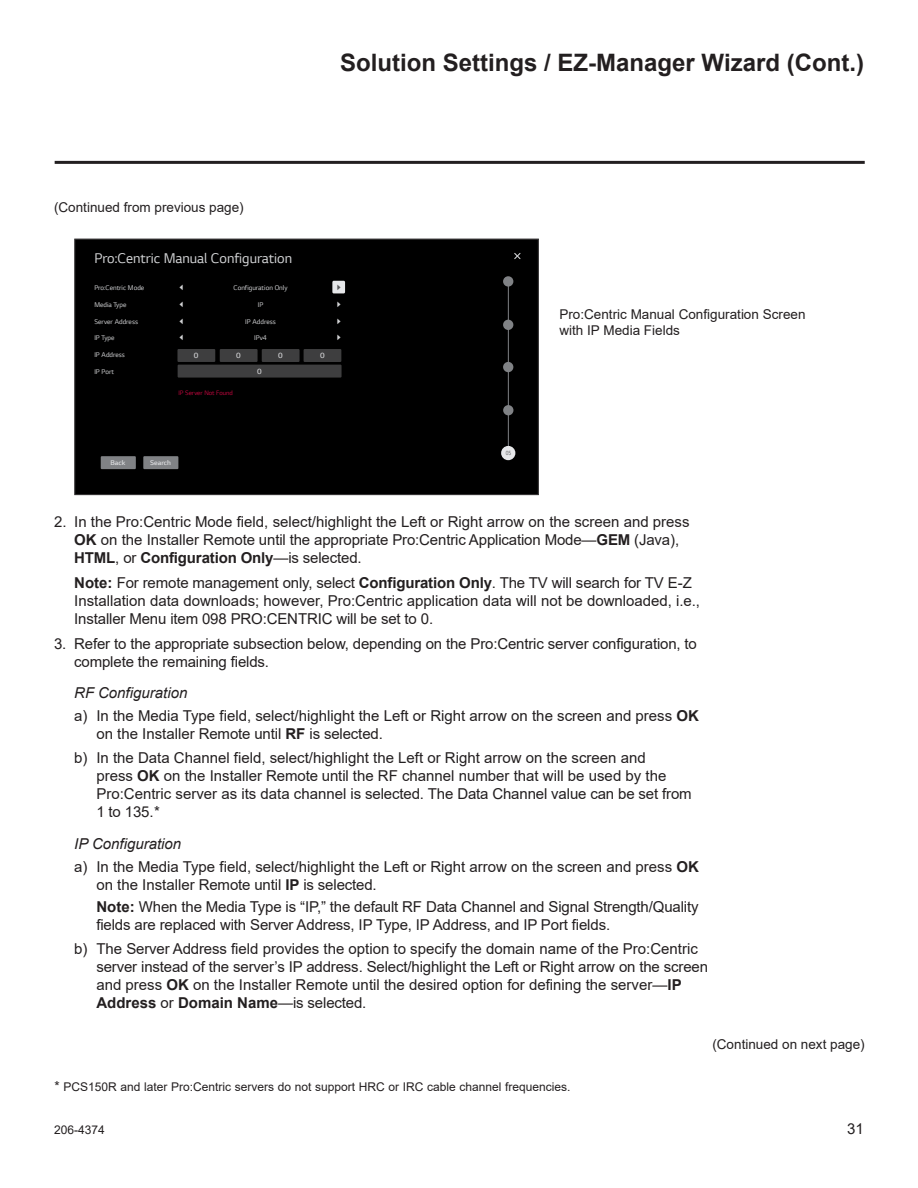
<style>
.page{position:relative;width:918px;height:1188px;background:#fff}
.page>*{position:absolute;margin:0;border:0;box-sizing:border-box;transform-origin:0 0}
.t1{font:700 24px "Arial";color:#231f20}
.t2{font:15px/18px "Arial";color:#231f20}
.t3{font:14.85px "LG Smart";color:#d1d2d4}
.t4{font:13.5px/16.2px "Arial";color:#231f20}
.t5{font:300 12.3px "LG Smart";color:#d1d2d4;scale:.59 1}
.t6{font:300 12.3px "LG Smart";color:#57585a;scale:.59 1}
.t7{font:12px "Arial";color:#231f20}
.t8{font:300 7.95px "LG Smart";color:#d1d2d4;scale:1.04 1}
.t9{font:7.2px "LG Smart";color:#d1d2d4}
.t10{font:300 7.2px "LG Smart";color:#dcdddf;scale:1.04 1}
.t11{font:6.75px "LG Smart";color:#c0073e}
.t12{font:6.3px "LG Smart";color:#57585a;scale:.77 1}
.s1{font-weight:700}
.s2{font-style:italic}
.s3{font-size:13.5px}
</style>
<div class="page">
<div style="left:74px;top:239px;width:465px;height:256px;background:#000;border:1px solid #312f30"></div>
<div style="left:101px;top:456px;width:35px;height:13px;background:#808285"></div>
<div style="left:143px;top:456px;width:35px;height:13px;background:#808285"></div>
<svg style="left:514px;top:253px;width:7px;height:7px"></svg>
<hr style="left:508px;top:278px;width:1px;height:177px;background:#808285">
<div style="left:503px;top:448px;width:11px;height:10px;background:#e6e7e9;border-radius:50%"></div>
<div style="left:501px;top:446px;width:14px;height:14px;border:4px solid #e6e7e9;border-radius:50%"></div>
<div style="left:504px;top:278px;width:8px;height:7px;background:#808285;border-radius:50%"></div>
<div style="left:503px;top:276px;width:10px;height:11px;border:3px solid #808285;border-radius:50%"></div>
<div style="left:504px;top:321px;width:8px;height:8px;background:#808285;border-radius:50%"></div>
<div style="left:503px;top:320px;width:10px;height:10px;border:3px solid #808285;border-radius:50%"></div>
<div style="left:504px;top:363px;width:8px;height:8px;background:#808285;border-radius:50%"></div>
<div style="left:503px;top:362px;width:10px;height:10px;border:3px solid #808285;border-radius:50%"></div>
<div style="left:505px;top:406px;width:7px;height:8px;background:#808285;border-radius:50%"></div>
<div style="left:503px;top:405px;width:10px;height:10px;border:3px solid #808285;border-radius:50%"></div>
<div style="left:332px;top:281px;width:13px;height:12px;background:#e6e7e9"></div>
<div style="left:177px;top:349px;width:38px;height:13px;background:#3e3e3f"></div>
<div style="left:220px;top:349px;width:38px;height:13px;background:#3e3e3f"></div>
<div style="left:178px;top:365px;width:164px;height:13px;background:#3e3e3f"></div>
<div style="left:262px;top:349px;width:38px;height:13px;background:#3e3e3f"></div>
<div style="left:304px;top:349px;width:37px;height:13px;background:#3e3e3f"></div>
<hr style="left:55px;top:161px;width:810px;height:3px;background:#231f20">
<h1 class="t1" style="left:340px;top:46px;width:525px">Solution Settings / EZ-Manager Wizard (Cont.)</h1>
<p class="t4" style="left:54px;top:199px;width:191px">(Continued from previous page)</p>
<p class="t3" style="left:94px;top:248px;width:199px">Pro:Centric Manual Configuration</p>
<p class="t9" style="left:94px;top:283px;width:51px">Pro:Centric Mode</p>
<p class="t9" style="left:234px;top:283px;width:55px">Configuration Only</p>
<p class="t6" style="left:337px;top:278px;width:9px">•</p>
<p class="t9" style="left:94px;top:300px;width:34px">Media Type</p>
<p class="t9" style="left:258px;top:300px;width:7px">IP</p>
<p class="t5" style="left:337px;top:295px;width:9px">•</p>
<p class="t9" style="left:94px;top:317px;width:45px">Server Address</p>
<p class="t9" style="left:245px;top:317px;width:32px">IP Address</p>
<p class="t5" style="left:337px;top:312px;width:9px">•</p>
<p class="t9" style="left:94px;top:333px;width:22px">IP Type</p>
<p class="t9" style="left:254px;top:333px;width:14px">IPv4</p>
<p class="t5" style="left:337px;top:328px;width:9px">•</p>
<p class="t9" style="left:94px;top:350px;width:32px">IP Address</p>
<p class="t9" style="left:94px;top:367px;width:21px">IP Port</p>
<p class="t11" style="left:178px;top:388px;width:56px">IP Server Not Found</p>
<p class="t8" style="left:194px;top:351px;width:6px">0</p>
<p class="t8" style="left:236px;top:351px;width:6px">0</p>
<p class="t8" style="left:278px;top:351px;width:6px">0</p>
<p class="t8" style="left:320px;top:351px;width:6px">0</p>
<p class="t8" style="left:257px;top:366px;width:6px">0</p>
<p class="t10" style="left:111px;top:458px;width:16px">Back</p>
<p class="t10" style="left:150px;top:458px;width:22px">Search</p>
<p class="t12" style="left:506px;top:449px;width:9px">05</p>
<p class="t4" style="left:559px;top:306px;width:248px">Pro:Centric Manual Configuration Screen with IP Media Fields</p>
<p class="t2" style="left:74px;top:513px;width:617px;text-indent:-20px">2. In the Pro:Centric Mode field, select/highlight the Left or Right arrow on the screen and press<br><span class="s1">OK</span> on the Installer Remote until the appropriate Pro:Centric Application Mode—<span class="s1">GEM</span> (Java),<br><span class="s1">HTML</span>, or <span class="s1">Configuration Only</span>—is selected.</p>
<p class="t2" style="left:74px;top:574px;width:627px"><span class="s1">Note:</span> For remote management only, select <span class="s1">Configuration Only</span>. The TV will search for TV E-Z<br>Installation data downloads; however, Pro:Centric application data will not be downloaded, i.e.,<br>Installer Menu item 098 PRO:CENTRIC will be set to 0.</p>
<p class="t2" style="left:74px;top:634px;width:624px;text-indent:-20px">3. Refer to the appropriate subsection below, depending on the Pro:Centric server configuration, to complete the remaining fields.</p>
<p class="t2" style="left:74px;top:681px;width:626px;line-height:23px"><span class="s2">RF Configuration<br></span>a) In the Media Type field, select/highlight the Left or Right arrow on the screen and press <span class="s1">OK</span></p>
<p class="t2" style="left:74px;top:722px;width:573px;line-height:23.7px;text-indent:22px">on the Installer Remote until <span class="s1">RF</span> is selected.<br>b) In the Data Channel field, select/highlight the Left or Right arrow on the screen and</p>
<p class="t2" style="left:96px;top:766px;width:597px">press <span class="s1">OK</span> on the Installer Remote until the RF channel number that will be used by the<br>Pro:Centric server as its data channel is selected. The Data Channel value can be set from<br>1 to 135.*</p>
<p class="t2" style="left:74px;top:832px;width:626px;line-height:23px"><span class="s2">IP Configuration<br></span>a) In the Media Type field, select/highlight the Left or Right arrow on the screen and press <span class="s1">OK</span></p>
<p class="t2" style="left:96px;top:873px;width:604px;line-height:22.4px">on the Installer Remote until <span class="s1">IP</span> is selected.<br><span class="s1">Note:</span> When the Media Type is “IP,” the default RF Data Channel and Signal Strength/Quality</p>
<p class="t2" style="left:74px;top:913px;width:625px;line-height:23.7px;text-indent:22px">fields are replaced with Server Address, IP Type, IP Address, and IP Port fields.<br>b) The Server Address field provides the option to specify the domain name of the Pro:Centric</p>
<p class="t2" style="left:96px;top:957px;width:613px">server instead of the server’s IP address. Select/highlight the Left or Right arrow on the screen and press <span class="s1">OK</span> on the Installer Remote until the desired option for defining the server—<span class="s1">IP<br>Address</span> or <span class="s1">Domain Name</span>—is selected.</p>
<p class="t7" style="left:54px;top:1078px;width:518px"><span class="s3">*</span> PCS150R and later Pro:Centric servers do not support HRC or IRC cable channel frequencies.</p>
<p class="t4" style="left:712px;top:1036px;width:154px">(Continued on next page)</p>
<p class="t7" style="left:54px;top:1121px;width:52px">206-4374</p>
<p class="t2" style="left:847px;top:1119px;width:18px">31</p>
</div>
